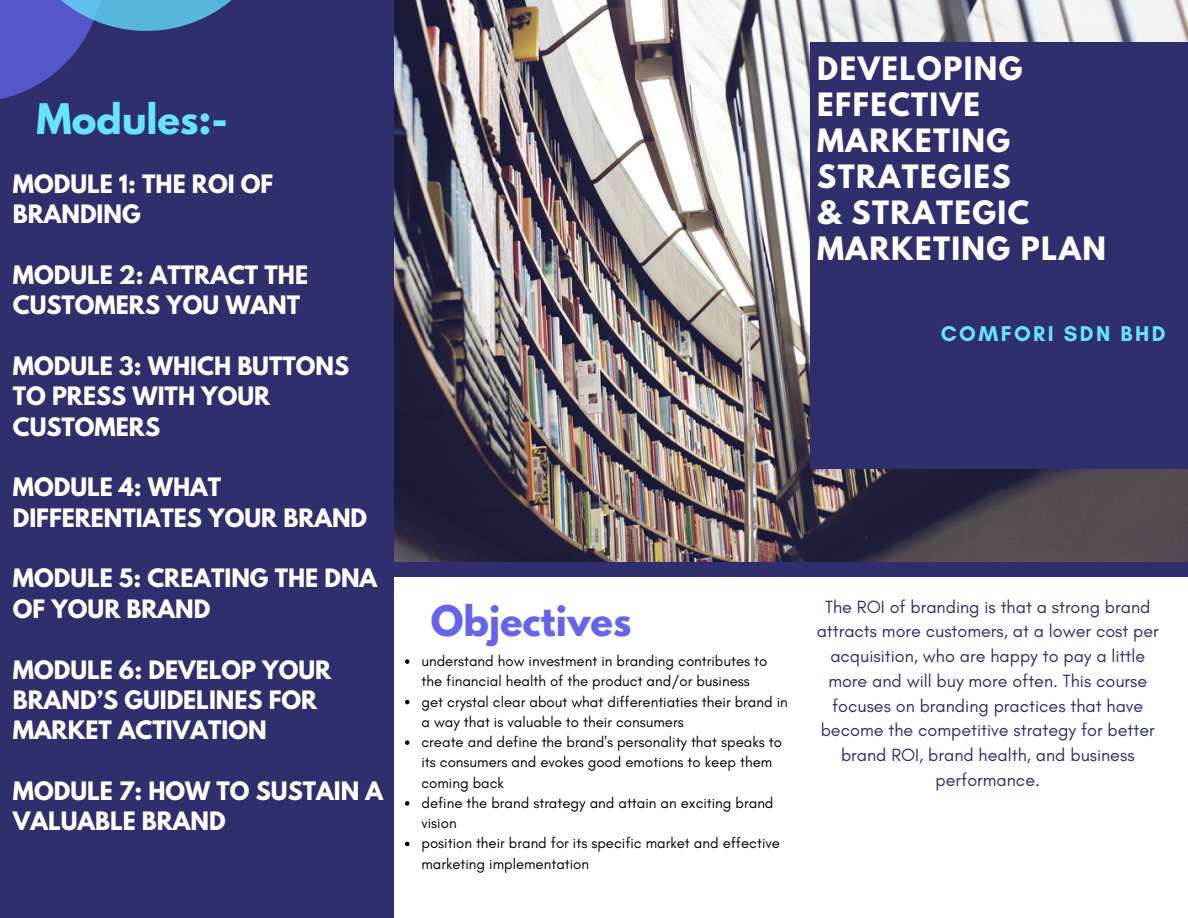
<style>
.page{position:relative;width:1188px;height:918px;background:#fff}
.page>*{position:absolute;margin:0;border:0;box-sizing:border-box;transform-origin:0 0}
.t1{font:700 37.35px "League Spartan";color:#6565eb}
.t2{font:700 37.35px "League Spartan";color:#66e4ff}
.t3{font:700 28.5px/36px "League Spartan";letter-spacing:.05em;color:#fff}
.t4{font:700 22.5px/30.3px "League Spartan";color:#fff}
.t5{font:700 21.75px "Glacial Indifference";letter-spacing:.11em;color:#66e4ff}
.t6{font:18px/24.8px "Glacial Indifference";color:#2f2f6e;text-align:center}
.t7{font:15px/20.2px "Glacial Indifference";color:#000}
</style>
<div class="page">
<img style="left:394px;top:0;width:794px;height:562px">
<div style="left:0;top:0;width:394px;height:918px;background:#2f2f6e"></div>
<svg style="left:0;top:0;width:89px;height:99px;fill:#5757cb"></svg>
<svg style="left:13px;top:0;width:219px;height:31px;background:#5183c5"></svg>
<div style="left:810px;top:43px;width:378px;height:425px;background:#2f2f6e"></div>
<svg style="left:405px;top:659px;width:5px;height:5px"></svg>
<svg style="left:405px;top:700px;width:5px;height:4px"></svg>
<svg style="left:405px;top:740px;width:5px;height:5px"></svg>
<svg style="left:405px;top:801px;width:5px;height:5px"></svg>
<svg style="left:405px;top:842px;width:5px;height:4px"></svg>
<p class="t2" style="left:37px;top:101px;width:193px">Modules:-</p>
<p class="t4" style="left:13px;top:171px;width:262px">MODULE 1: THE ROI OF<br>BRANDING</p>
<p class="t4" style="left:13px;top:262px;width:297px">MODULE 2: ATTRACT THE<br>CUSTOMERS YOU WANT</p>
<p class="t4" style="left:13px;top:353px;width:338px">MODULE 3: WHICH BUTTONS<br>TO PRESS WITH YOUR<br>CUSTOMERS</p>
<p class="t4" style="left:13px;top:475px;width:356px">MODULE 4: WHAT<br>DIFFERENTIATES YOUR BRAND</p>
<p class="t4" style="left:13px;top:566px;width:366px">MODULE 5: CREATING THE DNA<br>OF YOUR BRAND</p>
<p class="t4" style="left:13px;top:657px;width:320px">MODULE 6: DEVELOP YOUR<br>BRAND’S GUIDELINES FOR<br>MARKET ACTIVATION</p>
<p class="t4" style="left:13px;top:779px;width:372px">MODULE 7: HOW TO SUSTAIN A<br>VALUABLE BRAND</p>
<p class="t3" style="left:817px;top:54px;width:207px">DEVELOPING<br>EFFECTIVE</p>
<p class="t3" style="left:817px;top:126px;width:195px">MARKETING<br>STRATEGIES</p>
<p class="t3" style="left:817px;top:198px;width:290px">&amp; STRATEGIC<br>MARKETING PLAN</p>
<p class="t5" style="left:941px;top:320px;width:226px">COMFORI SDN BHD</p>
<p class="t1" style="left:431px;top:602px;width:202px">Objectives</p>
<p class="t7" style="left:421px;top:651px;width:348px">understand how investment in branding contributes to the financial health of the product and/or business</p>
<p class="t7" style="left:421px;top:691px;width:368px">get crystal clear about what differentiaties their brand in a way that is valuable to their consumers</p>
<p class="t7" style="left:421px;top:732px;width:362px">create and define the brand's personality that speaks to its consumers and evokes good emotions to keep them coming back</p>
<p class="t7" style="left:421px;top:792px;width:354px">define the brand strategy and attain an exciting brand vision</p>
<p class="t7" style="left:421px;top:833px;width:360px">position their brand for its specific market and effective marketing implementation</p>
<p class="t6" style="left:817px;top:594px;width:344px">The ROI of branding is that a strong brand attracts more customers, at a lower cost per acquisition, who are happy to pay a little more and will buy more often. This course</p>
<p class="t6" style="left:821px;top:693px;width:336px">focuses on branding practices that have become the competitive strategy for better brand ROI, brand health, and business performance.</p>
</div>
